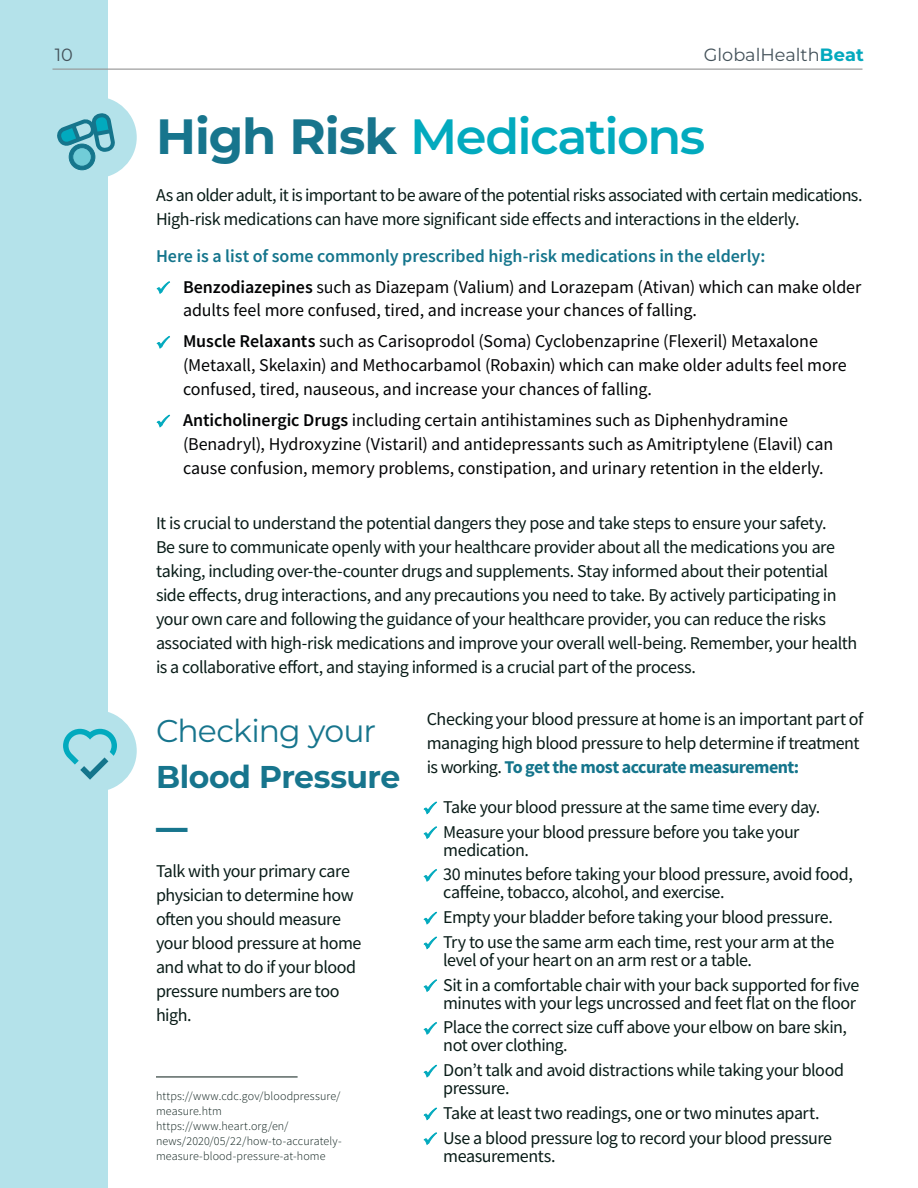
<style>
.page{position:relative;width:918px;height:1188px;background:#fff}
.page>*{position:absolute;margin:0;border:0;box-sizing:border-box;transform-origin:0 0}
.t1{font:600 49.5px "Montserrat";letter-spacing:-.035em;color:#02aabe}
.t2{font:700 31.5px "Montserrat";letter-spacing:-.015em;color:#17758d}
.t3{font:31.5px "Montserrat";letter-spacing:-.03em;color:#17758d}
.t4{font:900 31.5px "Montserrat";color:#17758d}
.t5{font:18px/24px "Source Sans Pro";letter-spacing:-.025em;color:#081b17}
.t6{font:18px/24px "Source Sans Pro";letter-spacing:-.005em;color:#020304}
.t7{font:600 18px "Source Sans Pro";letter-spacing:-.005em;color:#15758c}
.t8{font:17.7px "Montserrat";color:#44525a}
.t9{font:300 12px/15px "Source Sans Pro";letter-spacing:.01em;color:#081b17}
.s1{font-weight:700;color:#02aabe}
.s2{font-weight:700;color:#17758d}
.s3{font-weight:600;color:#02aabe}
.s4{font-weight:600}
.s5{font-weight:700;color:#15758c}
.s6{color:#02aabe}
</style>
<div class="page">
<div style="left:0;top:0;width:108px;height:1188px;background:#b4e2ea"></div>
<hr style="left:156px;top:1077px;width:142px;height:1px;background:#081b17">
<div style="left:55px;top:97px;width:82px;height:81px;background:#b4e2ea;border-radius:50%"></div>
<div style="left:55px;top:710px;width:82px;height:82px;background:#b4e2ea;border-radius:50%"></div>
<svg style="left:63px;top:729px;width:54px;height:51px"></svg>
<svg style="left:57px;top:113px;width:58px;height:58px"></svg>
<hr style="left:52px;top:69px;width:810px;height:1px;background:#949494">
<p class="t8" style="left:55px;top:43px;width:20px">10</p>
<p class="t8" style="left:704px;top:43px;width:162px">GlobalHealth<span class="s1">Beat</span></p>
<h1 class="t1" style="left:156px;top:103px;width:551px"><span class="s2">High Risk</span> Medications</h1>
<p class="t5" style="left:156px;top:183px;width:708px">As an older adult, it is important to be aware of the potential risks associated with certain medications.<br>High-risk medications can have more significant side effects and interactions in the elderly.</p>
<p class="t7" style="left:156px;top:244px;width:611px">Here is a list of some commonly prescribed high-risk medications in the elderly:</p>
<p class="t6" style="left:183px;top:274px;width:680px;text-indent:-13px"><span class="s3">9</span> <span class="s4">Benzodiazepines</span> such as Diazepam (Valium) and Lorazepam (Ativan) which can make older adults feel more confused, tired, and increase your chances of falling.</p>
<p class="t6" style="left:183px;top:329px;width:665px;text-indent:-13px"><span class="s3">9</span> <span class="s4">Muscle Relaxants</span> such as Carisoprodol (Soma) Cyclobenzaprine (Flexeril) Metaxalone (Metaxall, Skelaxin) and Methocarbamol (Robaxin) which can make older adults feel more confused, tired, nauseous, and increase your chances of falling.</p>
<p class="t6" style="left:183px;top:408px;width:652px;text-indent:-13px"><span class="s3">9</span> <span class="s4">Anticholinergic Drugs</span> including certain antihistamines such as Diphenhydramine (Benadryl), Hydroxyzine (Vistaril) and antidepressants such as Amitriptylene (Elavil) can cause confusion, memory problems, constipation, and urinary retention in the elderly.</p>
<p class="t5" style="left:156px;top:511px;width:703px">It is crucial to understand the potential dangers they pose and take steps to ensure your safety.<br>Be sure to communicate openly with your healthcare provider about all the medications you are taking, including over-the-counter drugs and supplements. Stay informed about their potential side effects, drug interactions, and any precautions you need to take. By actively participating in your own care and following the guidance of your healthcare provider, you can reduce the risks associated with high-risk medications and improve your overall well-being. Remember, your health is a collaborative effort, and staying informed is a crucial part of the process.</p>
<h2 class="t3" style="left:156px;top:710px;width:222px">Checking your</h2>
<h2 class="t2" style="left:156px;top:756px;width:246px">Blood Pressure</h2>
<h2 class="t4" style="left:156px;top:809px;width:33px">—</h2>
<p class="t5" style="left:156px;top:859px;width:207px">Talk with your primary care physician to determine how often you should measure your blood pressure at home and what to do if your blood pressure numbers are too high.</p>
<p class="t9" style="left:156px;top:1088px;width:187px">https://www.cdc.gov/bloodpressure/ measure.htm https://www.heart.org/en/ news/2020/05/22/how-to-accurately&shy;measure-blood-pressure-at-home</p>
<p class="t5" style="left:427px;top:707px;width:438px">Checking your blood pressure at home is an important part of managing high blood pressure to help determine if treatment is working. <span class="s5">To get the most accurate measurement:</span></p>
<p class="t5" style="left:437px;top:794px;width:385px;line-height:24.8px"><span class="s6">9</span> Take your blood pressure at the same time every day.<br><span class="s6">9</span> Measure your blood pressure before you take your</p>
<p class="t5" style="left:437px;top:837px;width:417px;line-height:24.8px;text-indent:6px">medication.<br><span class="s6">9</span> 30 minutes before taking your blood pressure, avoid food,</p>
<p class="t5" style="left:437px;top:880px;width:399px;line-height:24.8px;text-indent:6px">caffeine, tobacco, alcohol, and exercise.<br><span class="s6">9</span> Empty your bladder before taking your blood pressure.<br><span class="s6">9</span> Try to use the same arm each time, rest your arm at the</p>
<p class="t5" style="left:437px;top:947px;width:424px;line-height:24.8px;text-indent:6px">level of your heart on an arm rest or a table.<br><span class="s6">9</span> Sit in a comfortable chair with your back supported for five</p>
<p class="t5" style="left:437px;top:990px;width:421px;line-height:24.8px;text-align:center">minutes with your legs uncrossed and feet flat on the floor<br><span class="s6">9</span> Place the correct size cuff above your elbow on bare skin,</p>
<p class="t5" style="left:437px;top:1033px;width:409px;line-height:24.8px;text-indent:6px">not over clothing.<br><span class="s6">9</span> Don’t talk and avoid distractions while taking your blood</p>
<p class="t5" style="left:437px;top:1076px;width:397px;line-height:24.8px;text-indent:6px">pressure.<br><span class="s6">9</span> Take at least two readings, one or two minutes apart.<br><span class="s6">9</span> Use a blood pressure log to record your blood pressure</p>
<p class="t5" style="left:443px;top:1143px;width:114px">measurements.</p>
</div>
